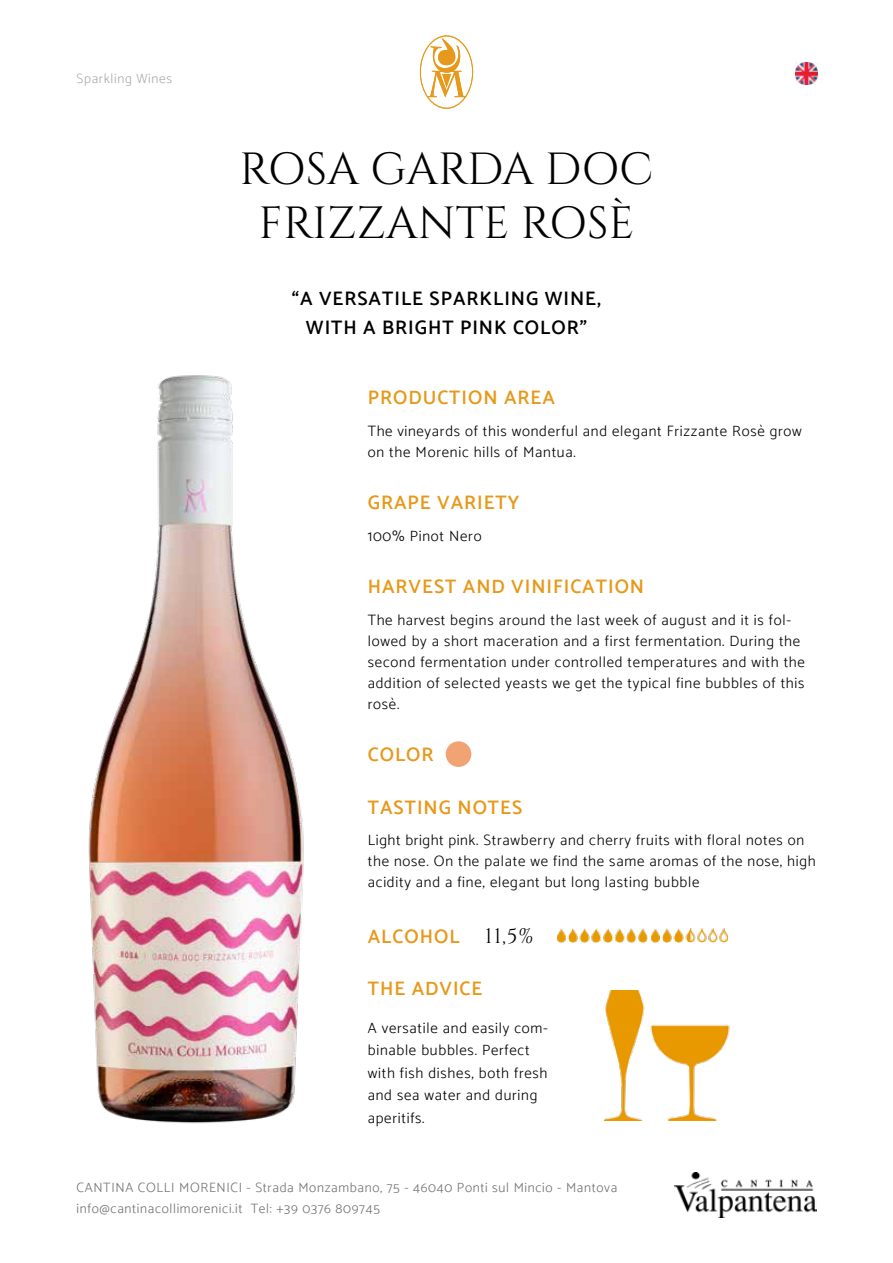
<style>
.page{position:relative;width:893px;height:1263px;background:#fff}
.page>*{position:absolute;margin:0;border:0;box-sizing:border-box;transform-origin:0 0}
.t1{font:45px/54px "Cinzel";color:#020203;text-align:center}
.t2{font:600 19.5px "Catamaran";letter-spacing:.05em;color:#e6991a}
.t3{font:600 19.5px/28.5px "Catamaran";letter-spacing:.05em;color:#000;text-align:center}
.t4{font:300 15px/21px "Catamaran";letter-spacing:.05em;color:#020203}
.t5{font:300 15px/22.5px "Catamaran";letter-spacing:.05em;color:#000}
.t6{font:300 13.5px/21px "Catamaran";letter-spacing:.05em;color:#737272}
.t7{font:300 13.5px "Catamaran";letter-spacing:.05em;color:#ababab}
.s1{color:#000}
.s2{font-family:"Cinzel";font-weight:400;font-size:21px;color:#000}
</style>
<div class="page">
<img style="left:675px;top:1173px;width:141px;height:44px">
<img style="left:795px;top:63px;width:22px;height:22px">
<img style="left:556px;top:929px;width:173px;height:14px">
<img style="left:605px;top:990px;width:125px;height:130px">
<div style="left:446px;top:741px;width:25px;height:26px;background:#f2a373;border-radius:50%"></div>
<svg style="left:420px;top:35px;width:53px;height:74px"></svg>
<img style="left:88px;top:375px;width:216px;height:749px">
<p class="t7" style="left:77px;top:70px;width:97px">Sparkling Wines</p>
<h1 class="t1" style="left:240px;top:144px;width:415px">ROSA GARDA DOC<br>FRIZZANTE ROSÈ</h1>
<h2 class="t3" style="left:292px;top:284px;width:311px">“A VERSATILE SPARKLING WINE,<br>WITH A BRIGHT PINK COLOR”</h2>
<h2 class="t2" style="left:368px;top:386px;width:189px">PRODUCTION AREA</h2>
<p class="t4" style="left:368px;top:420px;width:436px"><span class="s1">The vi</span>neyards of this wonderful and elegant Frizzante Rosè grow on the Morenic hills of Mantua.</p>
<h2 class="t2" style="left:368px;top:491px;width:153px">GRAPE VARIETY</h2>
<p class="t5" style="left:368px;top:524px;width:115px">100% Pinot Nero</p>
<h2 class="t2" style="left:368px;top:575px;width:278px">HARVEST AND VINIFICATION</h2>
<p class="t4" style="left:368px;top:609px;width:439px"><span class="s1">The harvest</span> begins around the last week of august and it is fol&shy;lowed by a short maceration and a first fermentation. During the second fermentation under controlled temperatures and with the addition of selected yeasts we get the typical fine bubbles of this rosè.</p>
<h2 class="t2" style="left:368px;top:743px;width:67px">COLOR</h2>
<h2 class="t2" style="left:368px;top:795px;width:156px">TASTING NOTES</h2>
<p class="t4" style="left:368px;top:829px;width:450px"><span class="s1">Light bright pin</span>k. Strawberry and cherry fruits with floral notes on the nose. On the palate we find the same aromas of the nose, high acidity and a fine, elegant but long lasting bubble</p>
<h2 class="t2" style="left:368px;top:924px;width:167px">ALCOHOL <span class="s2">11,5%</span></h2>
<h2 class="t2" style="left:368px;top:977px;width:116px">THE ADVICE</h2>
<p class="t5" style="left:368px;top:1016px;width:182px">A versatile and easily com&shy;binable bubbles. Perfect with fish dishes, both fresh and sea water and during aperitifs.</p>
<p class="t6" style="left:77px;top:1176px;width:542px">CANTINA COLLI MORENICI - Strada Monzambano, 75 - 46040 Ponti sul Mincio - Mantova info@cantinacollimorenici.it Tel: +39 0376 809745</p>
</div>
